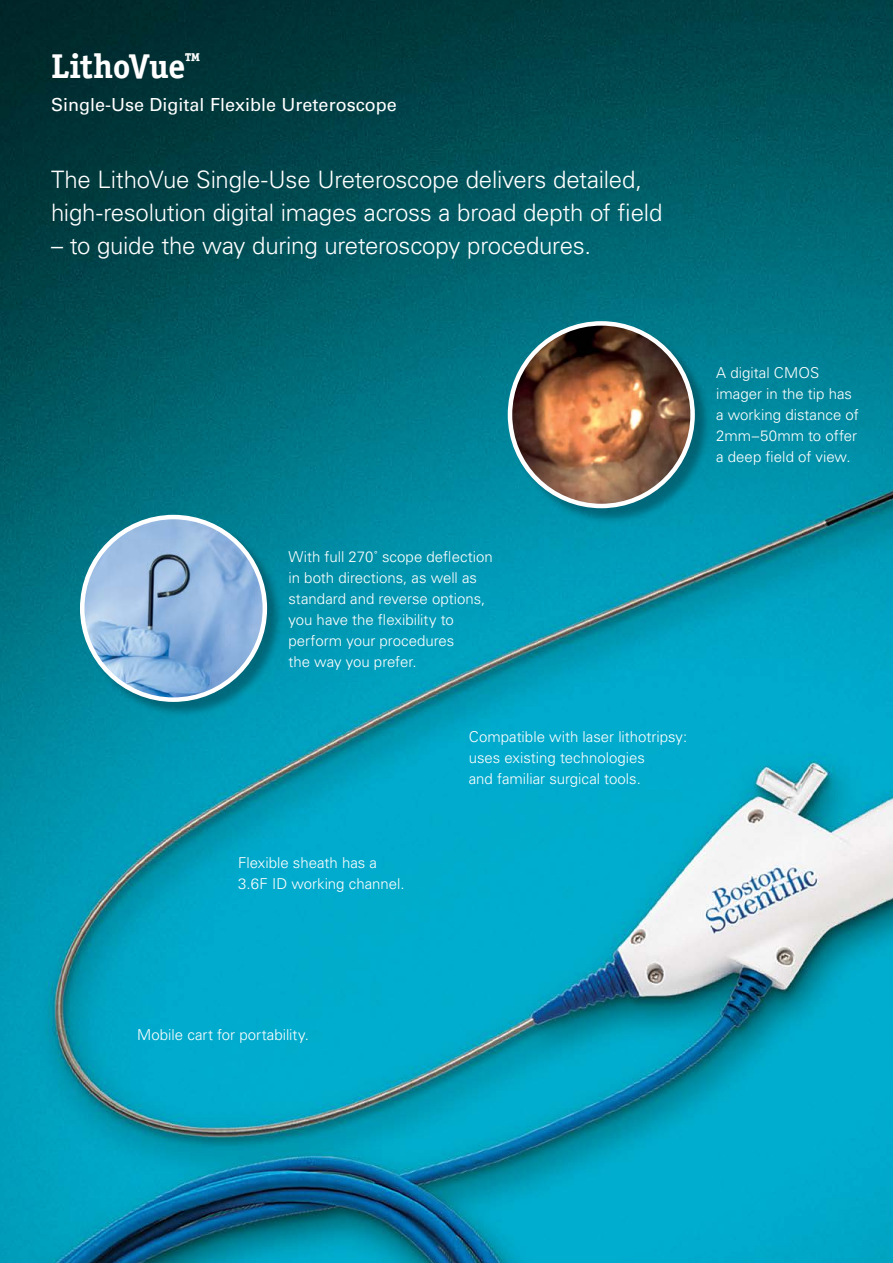
<style>
.page{position:relative;width:893px;height:1263px;background:#fff}
.page>*{position:absolute;margin:0;border:0;box-sizing:border-box;transform-origin:0 0}
.t1{font:700 34.5px "Officina Serif";letter-spacing:-.02em;color:#fff}
.Sidebar{font:300 24px/33px "Univers CE";letter-spacing:-.01em;color:#fff}
.t2{font:18px "Univers";color:#fff}
.Sidebar-2{font:300 15px/21px "Univers CE";color:#fff}
</style>
<div class="page">
<img style="left:0;top:0;width:893px;height:1263px">
<div style="left:82px;top:516px;width:201px;height:201px;background:#000;opacity:.3"></div>
<img style="left:82px;top:517px;width:183px;height:183px;border-radius:91px">
<div style="left:80px;top:515px;width:187px;height:187px;border:4px solid #fff;border-radius:50%"></div>
<div style="left:509px;top:323px;width:201px;height:201px;background:#000;opacity:.3"></div>
<img style="left:510px;top:323px;width:183px;height:183px;border-radius:91px">
<div style="left:508px;top:321px;width:187px;height:187px;border:4px solid #fff;border-radius:50%"></div>
<p class="t1" style="left:51px;top:45px;width:151px">LithoVue<sup>™</sup></p>
<p class="t2" style="left:51px;top:94px;width:347px">Single-Use Digital Flexible Ureteroscope</p>
<p class="Sidebar" style="left:51px;top:164px;width:613px">The LithoVue Single-Use Ureteroscope delivers detailed, high-resolution digital images across a broad depth of field</p>
<p class="Sidebar" style="left:51px;top:230px;width:542px">– to guide the way during ureteroscopy procedures.</p>
<p class="Sidebar-2" style="left:716px;top:363px;width:144px">A digital CMOS imager in the tip has a working distance of<br>2mm–50mm to offer a deep field of view.</p>
<p class="Sidebar-2" style="left:288px;top:546px;width:206px">With full 270˚ scope deflection in both directions, as well as standard and reverse options, you have the flexibility to perform your procedures<br>the way you prefer.</p>
<p class="Sidebar-2" style="left:238px;top:853px;width:168px">Flexible sheath has a<br>3.6F ID working channel.</p>
<p class="Sidebar-2" style="left:469px;top:726px;width:220px">Compatible with laser lithotripsy: uses existing technologies<br>and familiar surgical tools.</p>
<p class="Sidebar-2" style="left:137px;top:1024px;width:173px">Mobile cart for portability.</p>
</div>
